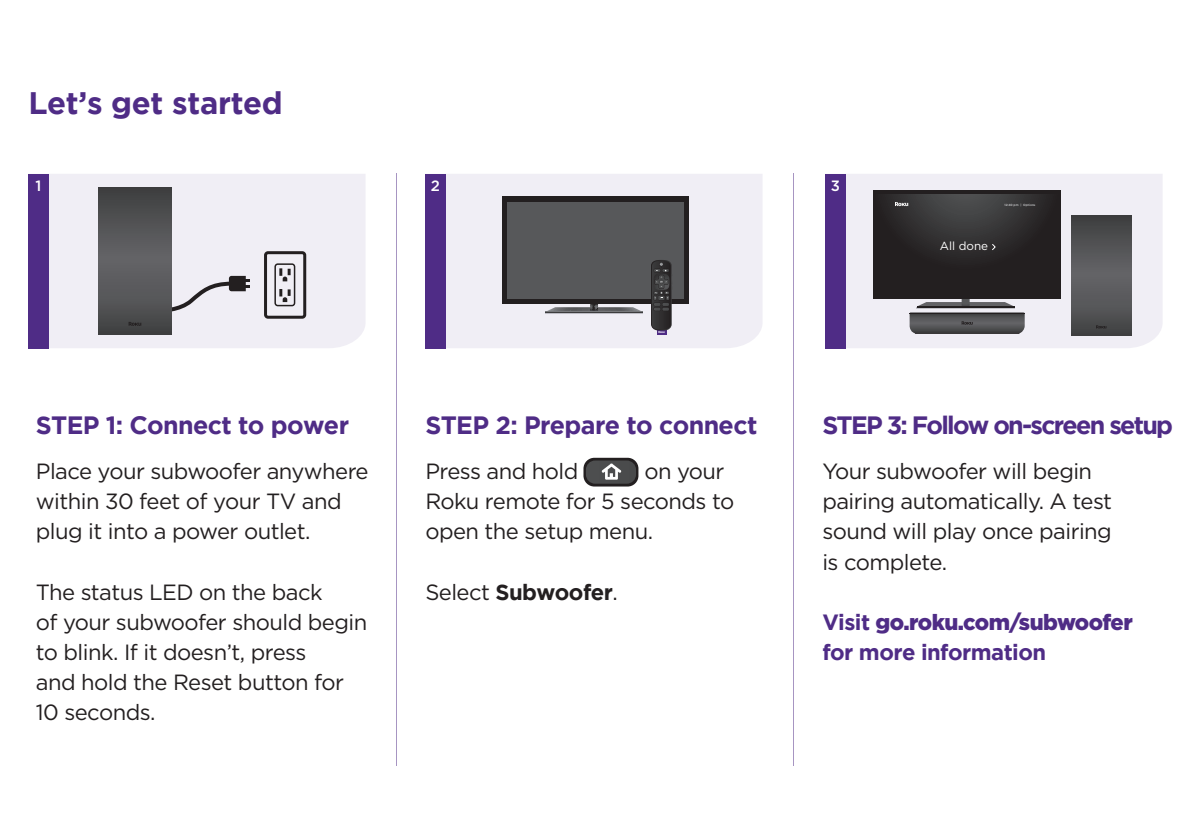
<style>
.page{position:relative;width:1191px;height:840px;background:#fff}
.page>*{position:absolute;margin:0;border:0;box-sizing:border-box;transform-origin:0 0}
.t1{font:700 31px "Gotham";letter-spacing:-.01em;color:#4f2c86}
.t2{font:700 25px "Gotham";letter-spacing:-.025em;color:#4f2c86}
.t3{font:700 25px "Gotham";letter-spacing:-.07em;color:#4f2c86}
.Bullets{font:22px/30px "Gotham";letter-spacing:-.025em;color:#231f20}
.Bullets-2{font:700 22px/30px "Gotham";letter-spacing:-.025em;color:#4f2c86}
.Bullets-3{font:700 22px "Gotham";letter-spacing:-.025em;color:#231f20}
.t4{font:500 15px "Gotham";color:#fff}
.t5{font:11.6px "Gotham";color:#fff}
.t6{font:500 3px "Gotham";color:#cfd0d2}
.s1{font-weight:900}
.s2{font-weight:400}
</style>
<div class="page">
<hr style="left:793px;top:174px;width:1px;height:591px;background:#4f2c86">
<hr style="left:396px;top:174px;width:1px;height:591px;background:#4f2c86">
<div style="left:49px;top:174px;width:316px;height:174px;background:#f0eef5"></div>
<div style="left:445px;top:174px;width:317px;height:174px;background:#f0eef5"></div>
<div style="left:845px;top:174px;width:317px;height:174px;background:#f0eef5"></div>
<div style="left:425px;top:174px;width:20px;height:174px;background:#4f2c86"></div>
<div style="left:825px;top:174px;width:20px;height:174px;background:#4f2c86"></div>
<hr style="left:545px;top:313px;width:97px;height:1px;background:#bdbcc4">
<svg style="left:545px;top:304px;width:97px;height:7px"></svg>
<svg style="left:545px;top:311px;width:97px;height:2px"></svg>
<div style="left:502px;top:196px;width:186px;height:108px;background:#231f20"></div>
<div style="left:507px;top:202px;width:176px;height:97px;background:#57585a"></div>
<div style="left:656px;top:329px;width:10px;height:5px;background:#4f2c86"></div>
<svg style="left:651px;top:260px;width:22px;height:73px"></svg>
<svg style="left:583px;top:457px;width:55px;height:29px"></svg>
<svg style="left:586px;top:460px;width:50px;height:23px"></svg>
<div style="left:28px;top:174px;width:21px;height:174px;background:#4f2c86"></div>
<div style="left:274px;top:263px;width:21px;height:43px;border:1px solid #231f20;border-radius:3px"></div>
<svg style="left:279px;top:267px;width:12px;height:35px"></svg>
<div style="left:264px;top:251px;width:42px;height:67px;border:3px solid #231f20;border-radius:3px"></div>
<svg style="left:172px;top:276px;width:78px;height:38px;background:#cac8ce"></svg>
<svg style="left:98px;top:187px;width:74px;height:148px;background:#525254"></svg>
<svg style="left:129px;top:322px;width:12px;height:3px"></svg>
<svg style="left:1071px;top:216px;width:60px;height:120px;background:#525355"></svg>
<svg style="left:1096px;top:325px;width:10px;height:3px"></svg>
<svg style="left:909px;top:299px;width:115px;height:35px;background:#77767a"></svg>
<hr style="left:916px;top:306px;width:98px;height:1px;background:#231f20">
<div style="left:873px;top:190px;width:188px;height:109px;background:#231f20"></div>
<svg style="left:888px;top:194px;width:155px;height:61px"></svg>
<svg style="left:895px;top:202px;width:13px;height:4px"></svg>
<svg style="left:992px;top:244px;width:3px;height:6px"></svg>
<p class="t1" style="left:28px;top:85px;width:256px">Let’s get started</p>
<p class="t4" style="left:35px;top:176px;width:7px">1</p>
<p class="t4" style="left:431px;top:176px;width:11px">2</p>
<p class="t4" style="left:831px;top:176px;width:11px">3</p>
<p class="t5" style="left:940px;top:238px;width:50px">All done</p>
<p class="t6" style="left:1004px;top:203px;width:33px">12:40 pm | Options</p>
<p class="t2" style="left:36px;top:410px;width:315px">STEP 1: Connect to power</p>
<p class="t2" style="left:425px;top:410px;width:333px">STEP 2: Prepare to connect</p>
<p class="t3" style="left:822px;top:410px;width:352px">STEP 3: Follow on-screen setup</p>
<p class="Bullets" style="left:36px;top:456px;width:334px">Place your subwoofer anywhere within 30 feet of your TV and plug it into a power outlet.</p>
<p class="Bullets" style="left:822px;top:456px;width:291px">Your subwoofer will begin pairing automatically. A test sound will play once pairing is complete.</p>
<p class="Bullets-2" style="left:822px;top:606px;width:312px">Visit <span class="s1">go.roku.com/subwoofer </span>for more information</p>
<p class="Bullets" style="left:425px;top:456px;width:154px">Press and hold</p>
<p class="Bullets" style="left:425px;top:456px;width:310px;text-indent:219px">on your<br>Roku remote for 5 seconds to open the setup menu.</p>
<p class="Bullets-3" style="left:425px;top:578px;width:194px"><span class="s2">Select</span> Subwoofer<span class="s2">.</span></p>
<p class="Bullets" style="left:36px;top:576px;width:333px">The status LED on the back<br>of your subwoofer should begin to blink. If it doesn’t, press<br>and hold the Reset button for<br>10 seconds.</p>
</div>
